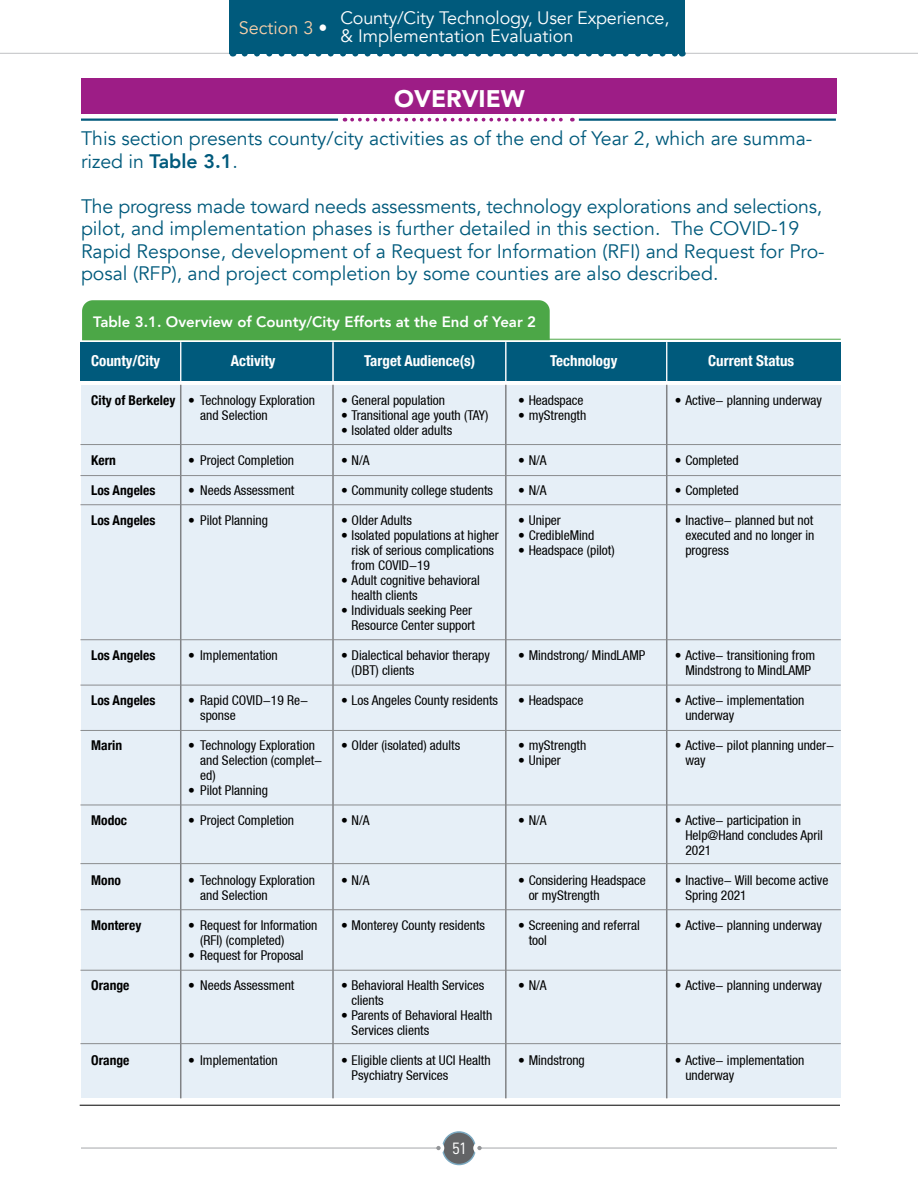
<style>
.page{position:relative;width:918px;height:1188px;background:#fff}
.page>*{position:absolute;margin:0;border:0;box-sizing:border-box;transform-origin:0 0}
.t1{font:900 24px "Avenir";color:#fff}
.t2{font:19.5px/22.5px "Avenir";color:#005a7c}
.t3{font:18px/18px "Avenir";letter-spacing:-.01em;color:#fff}
.t4{font:18px "Avenir";color:#f7cfa9}
.t5{font:16.5px "D DIN";color:#fff}
.t6{font:700 condensed 15px "Helvetica Neue";color:#fff}
.t7{font:800 15px "Avenir";color:#fff}
.t8{font:condensed 13.5px/15px "Helvetica Neue LT";color:#000}
.t9{font:700 condensed 13.5px "Helvetica Neue";color:#000}
.s1{color:#fff}
.s2{font-weight:800}
</style>
<div class="page">
<div style="left:443px;top:1132px;width:32px;height:33px;background:#636466;border-radius:50%"></div>
<div style="left:442px;top:1131px;width:34px;height:34px;border:2px solid #7ba9c1;border-radius:50%"></div>
<div style="left:433px;top:1142px;width:11px;height:12px;background:#fff;border-radius:50%"></div>
<div style="left:473px;top:1142px;width:12px;height:12px;background:#fff;border-radius:50%"></div>
<hr style="left:81px;top:1148px;width:357px;height:1px;background:#a5a7aa">
<hr style="left:480px;top:1148px;width:357px;height:1px;background:#a5a7aa">
<svg style="left:436px;top:1146px;width:5px;height:4px"></svg>
<svg style="left:477px;top:1146px;width:5px;height:4px"></svg>
<div style="left:81px;top:78px;width:756px;height:36px;background:#9d1d86"></div>
<hr style="left:0;top:53px;width:918px;height:1px;background:#bfc1c3">
<div style="left:230px;top:0;width:455px;height:54px;background:#005a7c"></div>
<svg style="left:245px;top:54px;width:431px;height:3px"></svg>
<div style="left:81px;top:386px;width:760px;height:712px;background:#e6eff7"></div>
<div style="left:81px;top:342px;width:760px;height:39px;background:#005a7c"></div>
<hr style="left:180px;top:342px;width:1px;height:44px;background:#fff">
<hr style="left:180px;top:385px;width:1px;height:713px;background:#808285">
<hr style="left:333px;top:342px;width:1px;height:44px;background:#fff">
<hr style="left:332px;top:385px;width:2px;height:713px;background:#808285">
<hr style="left:505px;top:342px;width:1px;height:44px;background:#fff">
<hr style="left:505px;top:385px;width:2px;height:713px;background:#808285">
<hr style="left:666px;top:342px;width:1px;height:44px;background:#fff">
<hr style="left:666px;top:385px;width:1px;height:713px;background:#808285">
<hr style="left:80px;top:475px;width:761px;height:1px;background:#8a8c8e">
<hr style="left:80px;top:504px;width:761px;height:1px;background:#8a8c8e">
<hr style="left:80px;top:639px;width:761px;height:1px;background:#8a8c8e">
<hr style="left:80px;top:863px;width:761px;height:1px;background:#8a8c8e">
<hr style="left:80px;top:909px;width:761px;height:1px;background:#8a8c8e">
<hr style="left:80px;top:444px;width:761px;height:1px;background:#8a8c8e">
<hr style="left:80px;top:805px;width:761px;height:1px;background:#8a8c8e">
<hr style="left:80px;top:970px;width:761px;height:1px;background:#8a8c8e">
<hr style="left:80px;top:1043px;width:761px;height:1px;background:#8a8c8e">
<hr style="left:80px;top:685px;width:761px;height:1px;background:#8a8c8e">
<hr style="left:80px;top:730px;width:761px;height:1px;background:#8a8c8e">
<div style="left:82px;top:300px;width:468px;height:40px;background:#4ca747"></div>
<hr style="left:83px;top:339px;width:758px;height:1px;background:#4ca747">
<hr style="left:80px;top:1105px;width:760px;height:1px;background:#000">
<hr style="left:81px;top:119px;width:257px;height:2px;background:#005a7c">
<hr style="left:579px;top:119px;width:257px;height:2px;background:#005a7c">
<svg style="left:352px;top:118px;width:221px;height:4px"></svg>
<h3 class="t4" style="left:239px;top:17px;width:90px">Section 3 <span class="s1">•</span></h3>
<h3 class="t3" style="left:340px;top:10px;width:330px">County/City Technology, User Experience, &amp; Implementation Evaluation</h3>
<h1 class="t1" style="left:394px;top:78px;width:132px">OVERVIEW</h1>
<h2 class="t2" style="left:81px;top:128px;width:733px">This section presents county/city activities as of the end of Year 2, which are summa&shy;rized in <span class="s2">Table 3.1</span>.</h2>
<p class="t2" style="left:81px;top:195px;width:745px">The progress made toward needs assessments, technology explorations and selections, pilot, and implementation phases is further detailed in this section. The COVID-19<br>Rapid Response, development of a Request for Information (RFI) and Request for Pro&shy;posal (RFP), and project completion by some counties are also described.</p>
<p class="t7" style="left:93px;top:310px;width:444px">Table 3.1. Overview of County/City Efforts at the End of Year 2</p>
<p class="t6" style="left:91px;top:348px;width:71px">County/City</p>
<p class="t6" style="left:231px;top:348px;width:46px">Activity</p>
<p class="t6" style="left:364px;top:348px;width:113px">Target Audience(s)</p>
<p class="t6" style="left:550px;top:348px;width:69px">Technology</p>
<p class="t6" style="left:708px;top:348px;width:88px">Current Status</p>
<p class="t9" style="left:91px;top:389px;width:86px">City of Berkeley</p>
<p class="t8" style="left:341px;top:393px;width:106px">• General population</p>
<p class="t8" style="left:341px;top:408px;width:149px">• Transitional age youth (TAY)</p>
<p class="t8" style="left:341px;top:423px;width:113px">• Isolated older adults</p>
<p class="t8" style="left:341px;top:453px;width:30px">• N/A</p>
<p class="t8" style="left:341px;top:483px;width:153px">• Community college students</p>
<p class="t8" style="left:341px;top:513px;width:72px">• Older Adults</p>
<p class="t8" style="left:352px;top:528px;width:149px;text-indent:-11px">• Isolated populations at higher risk of serious complications from COVID-19</p>
<p class="t8" style="left:352px;top:573px;width:130px;text-indent:-11px">• Adult cognitive behavioral health clients</p>
<p class="t8" style="left:341px;top:603px;width:135px;text-align:right">• Individuals seeking Peer<br>Resource Center support</p>
<p class="t8" style="left:352px;top:648px;width:140px;text-indent:-11px">• Dialectical behavior therapy (DBT) clients</p>
<p class="t8" style="left:341px;top:693px;width:158px">• Los Angeles County residents</p>
<p class="t8" style="left:341px;top:738px;width:121px">• Older (isolated) adults</p>
<p class="t8" style="left:675px;top:393px;width:149px">• Active- planning underway</p>
<p class="t8" style="left:518px;top:393px;width:67px">• Headspace</p>
<p class="t8" style="left:518px;top:408px;width:70px">• myStrength</p>
<p class="t8" style="left:518px;top:453px;width:30px">• N/A</p>
<p class="t8" style="left:518px;top:483px;width:30px">• N/A</p>
<p class="t8" style="left:518px;top:513px;width:44px">• Uniper</p>
<p class="t8" style="left:518px;top:528px;width:78px">• CredibleMind</p>
<p class="t8" style="left:518px;top:543px;width:98px">• Headspace (pilot)</p>
<p class="t8" style="left:200px;top:393px;width:116px;text-indent:-12px">• Technology Exploration and Selection</p>
<p class="t8" style="left:188px;top:453px;width:107px">• Project Completion</p>
<p class="t8" style="left:188px;top:483px;width:108px">• Needs Assessment</p>
<p class="t8" style="left:188px;top:513px;width:81px">• Pilot Planning</p>
<p class="t8" style="left:675px;top:453px;width:65px">• Completed</p>
<p class="t8" style="left:675px;top:483px;width:65px">• Completed</p>
<p class="t8" style="left:685px;top:513px;width:131px;text-align:justify;text-indent:-11px">• Inactive- planned but not executed and no longer in progress</p>
<p class="t9" style="left:91px;top:449px;width:26px">Kern</p>
<p class="t9" style="left:91px;top:479px;width:66px">Los Angeles</p>
<p class="t9" style="left:91px;top:509px;width:66px">Los Angeles</p>
<p class="t8" style="left:518px;top:648px;width:129px">• Mindstrong/ MindLAMP</p>
<p class="t8" style="left:518px;top:693px;width:67px">• Headspace</p>
<p class="t8" style="left:518px;top:738px;width:70px">• myStrength</p>
<p class="t8" style="left:518px;top:753px;width:44px">• Uniper</p>
<p class="t8" style="left:675px;top:648px;width:142px;text-align:center">• Active- transitioning from<br>Mindstrong to MindLAMP</p>
<p class="t8" style="left:685px;top:693px;width:121px;text-indent:-11px">• Active- implementation underway</p>
<p class="t8" style="left:685px;top:737px;width:150px;text-indent:-11px">• Active- pilot planning under&shy;way</p>
<p class="t8" style="left:188px;top:648px;width:91px">• Implementation</p>
<p class="t8" style="left:200px;top:693px;width:110px;text-indent:-12px">• Rapid COVID-19 Re&shy;sponse</p>
<p class="t8" style="left:200px;top:738px;width:124px;text-indent:-12px">• Technology Exploration and Selection (complet&shy;ed)</p>
<p class="t8" style="left:188px;top:783px;width:81px">• Pilot Planning</p>
<p class="t8" style="left:188px;top:813px;width:107px">• Project Completion</p>
<p class="t9" style="left:91px;top:644px;width:66px">Los Angeles</p>
<p class="t9" style="left:91px;top:689px;width:66px">Los Angeles</p>
<p class="t9" style="left:91px;top:734px;width:32px">Marin</p>
<p class="t8" style="left:518px;top:813px;width:30px">• N/A</p>
<p class="t8" style="left:341px;top:813px;width:30px">• N/A</p>
<p class="t8" style="left:685px;top:812px;width:139px;text-indent:-11px">• Active- participation in<br>Help@Hand concludes April<br>2021</p>
<p class="t8" style="left:685px;top:872px;width:145px;text-indent:-11px">• Inactive- Will become active<br>Spring 2021</p>
<p class="t8" style="left:675px;top:917px;width:149px">• Active- planning underway</p>
<p class="t9" style="left:91px;top:809px;width:37px">Modoc</p>
<p class="t8" style="left:529px;top:873px;width:119px;text-indent:-11px">• Considering Headspace or myStrength</p>
<p class="t8" style="left:529px;top:918px;width:113px;text-indent:-11px">• Screening and referral tool</p>
<p class="t8" style="left:518px;top:978px;width:30px">• N/A</p>
<p class="t8" style="left:341px;top:873px;width:30px">• N/A</p>
<p class="t8" style="left:341px;top:918px;width:145px">• Monterey County residents</p>
<p class="t8" style="left:200px;top:873px;width:116px;text-indent:-12px">• Technology Exploration and Selection</p>
<p class="t8" style="left:200px;top:918px;width:119px;text-indent:-12px">• Request for Information (RFI) (completed)</p>
<p class="t8" style="left:188px;top:948px;width:117px">• Request for Proposal</p>
<p class="t8" style="left:188px;top:978px;width:108px">• Needs Assessment</p>
<p class="t9" style="left:91px;top:869px;width:31px">Mono</p>
<p class="t9" style="left:91px;top:914px;width:52px">Monterey</p>
<p class="t8" style="left:352px;top:978px;width:134px;text-indent:-11px">• Behavioral Health Services clients</p>
<p class="t8" style="left:352px;top:1008px;width:142px;text-indent:-11px">• Parents of Behavioral Health<br>Services clients</p>
<p class="t8" style="left:352px;top:1053px;width:141px;text-indent:-11px">• Eligible clients at UCI Health<br>Psychiatry Services</p>
<p class="t8" style="left:675px;top:977px;width:149px">• Active- planning underway</p>
<p class="t9" style="left:91px;top:974px;width:40px">Orange</p>
<p class="t8" style="left:685px;top:1052px;width:121px;text-indent:-11px">• Active- implementation underway</p>
<p class="t8" style="left:518px;top:1053px;width:68px">• Mindstrong</p>
<p class="t8" style="left:188px;top:1053px;width:91px">• Implementation</p>
<p class="t9" style="left:91px;top:1049px;width:40px">Orange</p>
<p class="t5" style="left:452px;top:1140px;width:15px">51</p>
</div>
